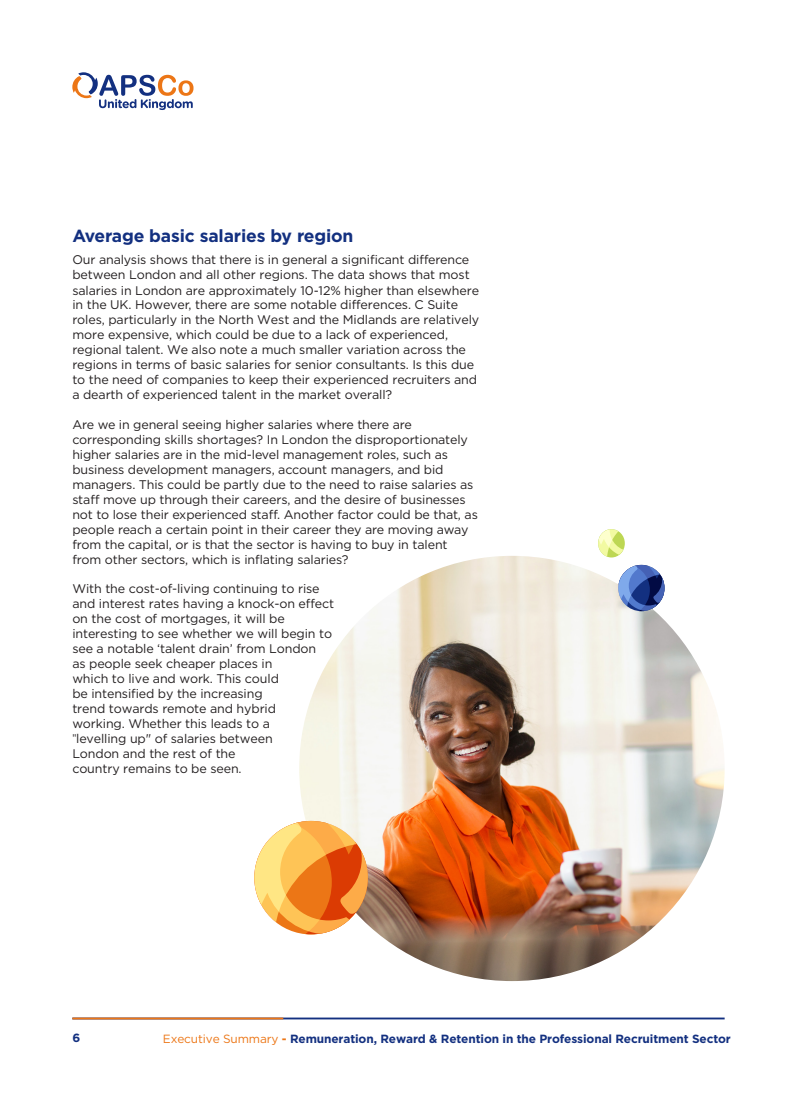
<style>
.page{position:relative;width:797px;height:1105px;background:#fff}
.page>*{position:absolute;margin:0;border:0;box-sizing:border-box;transform-origin:0 0}
.t1{font:700 17.5px "Gotham";letter-spacing:-.01em;color:#133080}
.t2{font:12.5px/15px "Gotham";letter-spacing:-.01em;color:#231f20}
.t3{font:700 11.88px "Gotham";letter-spacing:-.01em;color:#133080}
.s1{font-family:"Minion Pro"}
.s2{font-weight:400;color:#ec7616}
.s3{color:#ec7616}
</style>
<div class="page">
<hr style="left:72px;top:1017px;width:652px;height:2px;background:#133080">
<hr style="left:72px;top:1017px;width:211px;height:2px;background:#ec7616">
<svg style="left:72px;top:72px;width:121px;height:38px"></svg>
<img style="left:299px;top:556px;width:425px;height:425px;border-radius:213px">
<svg style="left:618px;top:565px;width:46px;height:46px;background:#6179b5"></svg>
<svg style="left:254px;top:821px;width:114px;height:113px"></svg>
<svg style="left:598px;top:529px;width:27px;height:28px"></svg>
<h1 class="t1" style="left:72px;top:224px;width:283px">Average basic salaries by region</h1>
<p class="t2" style="left:72px;top:252px;width:408px">Our analysis shows that there is in general a significant difference between London and all other regions. The data shows that most salaries in London are approximately 10-12% higher than elsewhere in the UK. However, there are some notable differences. C Suite roles, particularly in the North West and the Midlands are relatively more expensive, which could be due to a lack of experienced, regional talent. We also note a much smaller variation across the regions in terms of basic salaries for senior consultants. Is this due to the need of companies to keep their experienced recruiters and a dearth of experienced talent in the market overall?</p>
<p class="t2" style="left:72px;top:416px;width:407px">Are we in general seeing higher salaries where there are corresponding skills shortages? In London the disproportionately higher salaries are in the mid-level management roles, such as business development managers, account managers, and bid managers. This could be partly due to the need to raise salaries as staff move up through their careers, and the desire of businesses not to lose their experienced staff. Another factor could be that, as people reach a certain point in their career they are moving away from the capital, or is that the sector is having to buy in talent from other sectors, which is inflating salaries?</p>
<p class="t2" style="left:72px;top:581px;width:263px">With the cost-of-living continuing to rise and interest rates having a knock-on effect on the cost of mortgages, it will be interesting to see whether we will begin to see a notable ‘talent drain’ from London<br>as people seek cheaper places in<br>which to live and work. This could<br>be intensified by the increasing<br>trend towards remote and hybrid<br>working. Whether this leads to a<br><span class="s1">"</span>levelling up" of salaries between<br>London and the rest of the<br>country remains to be seen.</p>
<p class="t3" style="left:72px;top:1030px;width:9px">6</p>
<p class="t3" style="left:163px;top:1030px;width:569px"><span class="s2">Executive Summary</span> <span class="s3">-</span> Remuneration, Reward &amp; Retention in the Professional Recruitment Sector</p>
</div>
